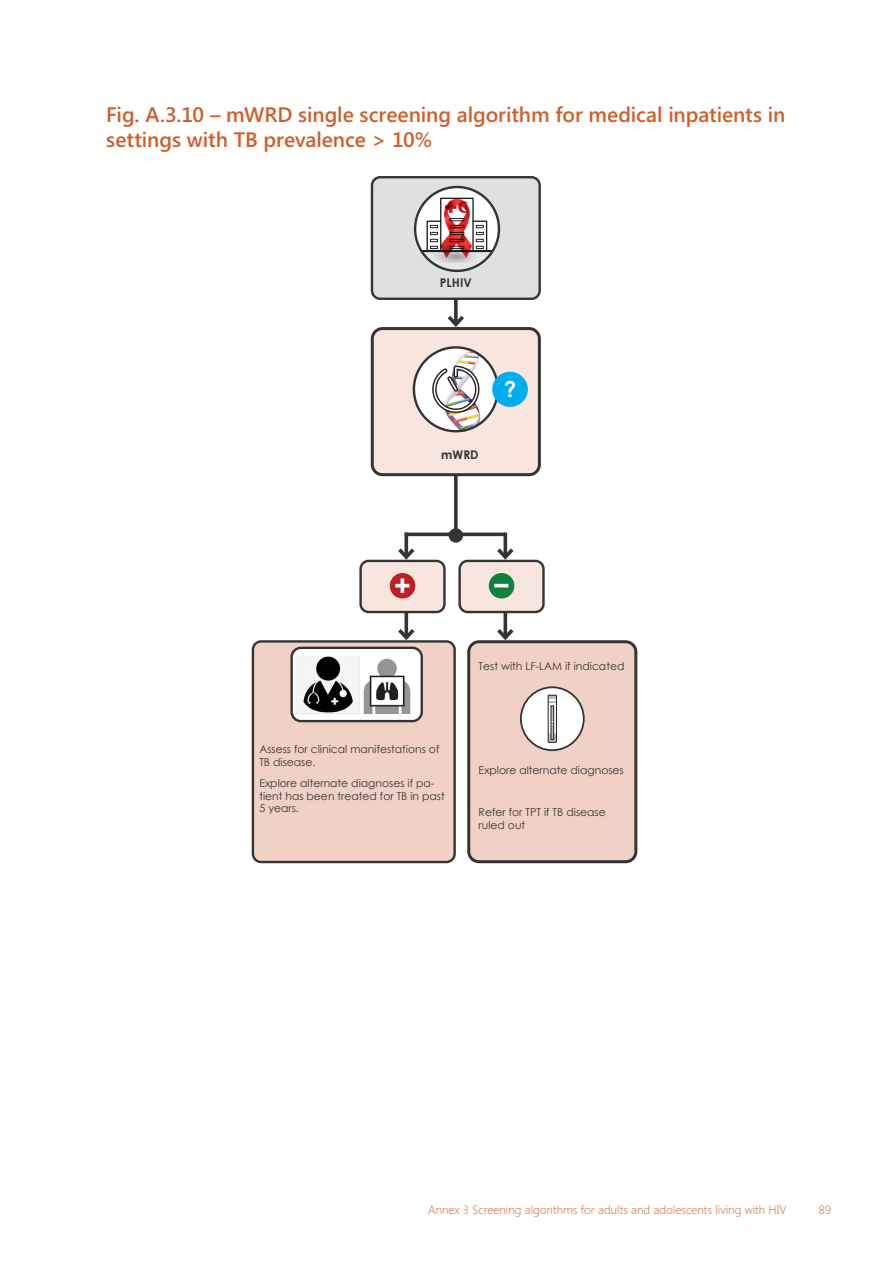
<style>
.page{position:relative;width:893px;height:1263px;background:#fff}
.page>*{position:absolute;margin:0;border:0;box-sizing:border-box;transform-origin:0 0}
.t1{font:700 21.6px "Century Gothic";color:#fff}
.t2{font:600 21px/25.2px "Segoe UI";letter-spacing:-.005em;color:#ce5f2b}
.t3{font:300 12px "Segoe UI";color:#ce5f2b}
.t4{font:700 12px "Century Gothic";color:#343433}
.t5{font:10.8px/12.9px "Century Gothic";color:#343433}
</style>
<div class="page">
<div style="left:372px;top:328px;width:167px;height:147px;background:#f7e5de;border-radius:10px"></div>
<div style="left:469px;top:642px;width:167px;height:220px;background:#f1d1c5;border-radius:10px"></div>
<div style="left:372px;top:177px;width:168px;height:122px;background:#e0e0e0;border-radius:8px"></div>
<div style="left:253px;top:642px;width:201px;height:219px;background:#f1d1c5;border-radius:8px"></div>
<div style="left:371px;top:327px;width:170px;height:149px;border:3px solid #343433;border-radius:10px"></div>
<svg style="left:454px;top:475px;width:4px;height:53px"></svg>
<div style="left:449px;top:528px;width:14px;height:15px;background:#343433;border-radius:50%"></div>
<svg style="left:462px;top:532px;width:42px;height:4px"></svg>
<hr style="left:504px;top:532px;width:3px;height:25px;background:#343433">
<svg style="left:493px;top:545px;width:24px;height:15px"></svg>
<svg style="left:408px;top:532px;width:42px;height:4px"></svg>
<svg style="left:404px;top:532px;width:4px;height:13px"></svg>
<svg style="left:394px;top:545px;width:24px;height:15px"></svg>
<hr style="left:504px;top:612px;width:3px;height:26px;background:#343433">
<svg style="left:497px;top:625px;width:17px;height:15px"></svg>
<svg style="left:404px;top:613px;width:4px;height:12px"></svg>
<svg style="left:398px;top:625px;width:17px;height:15px"></svg>
<div style="left:467px;top:640px;width:170px;height:223px;border:3px solid #343433;border-radius:10px"></div>
<div style="left:371px;top:176px;width:170px;height:124px;border:2px solid #343433;border-radius:8px"></div>
<svg style="left:454px;top:299px;width:4px;height:13px"></svg>
<svg style="left:444px;top:312px;width:24px;height:18px"></svg>
<div style="left:252px;top:640px;width:204px;height:223px;border:2px solid #343433;border-radius:8px"></div>
<div style="left:292px;top:648px;width:130px;height:73px;background:#fff;border-radius:9px"></div>
<img style="left:363px;top:658px;width:48px;height:55px">
<img style="left:295px;top:656px;width:65px;height:57px">
<div style="left:290px;top:647px;width:133px;height:75px;border:2px solid #343433;border-radius:9px"></div>
<div style="left:521px;top:687px;width:63px;height:63px;background:#fdfeff;border-radius:50%"></div>
<div style="left:520px;top:686px;width:65px;height:65px;border:2px solid #343433;border-radius:50%"></div>
<div style="left:361px;top:561px;width:83px;height:51px;background:#f7e5de;border-radius:8px"></div>
<div style="left:359px;top:560px;width:87px;height:53px;border:2px solid #343433;border-radius:8px"></div>
<div style="left:390px;top:573px;width:25px;height:25px;background:#bc2025;border-radius:50%"></div>
<div style="left:460px;top:561px;width:83px;height:51px;background:#f7e5de;border-radius:8px"></div>
<div style="left:458px;top:560px;width:87px;height:53px;border:2px solid #343433;border-radius:8px"></div>
<div style="left:489px;top:573px;width:25px;height:25px;background:#0d8240;border-radius:50%"></div>
<svg style="left:414px;top:187px;width:84px;height:84px"></svg>
<svg style="left:420px;top:252px;width:74px;height:19px"></svg>
<hr style="left:419px;top:250px;width:76px;height:2px;background:#221f1f">
<svg style="left:485px;top:199px;width:3px;height:51px"></svg>
<div style="left:414px;top:186px;width:86px;height:86px;border:2px solid #343433;border-radius:50%"></div>
<img style="left:426px;top:196px;width:59px;height:66px">
<svg style="left:547px;top:694px;width:10px;height:49px"></svg>
<div style="left:414px;top:347px;width:84px;height:84px;background:#fff;border-radius:50%"></div>
<img style="left:442px;top:346px;width:39px;height:86px">
<div style="left:413px;top:346px;width:86px;height:86px;border:2px solid #343433;border-radius:50%"></div>
<svg style="left:432px;top:365px;width:48px;height:49px"></svg>
<div style="left:492px;top:372px;width:36px;height:35px;background:#00aeef;border-radius:50%"></div>
<h2 class="t2" style="left:106px;top:101px;width:681px">Fig. A.3.10 – mWRD single screening algorithm for medical inpatients in settings with TB prevalence &gt; 10%</h2>
<p class="t4" style="left:440px;top:274px;width:33px">PLHIV</p>
<p class="t4" style="left:441px;top:446px;width:39px">mWRD</p>
<h1 class="t1" style="left:504px;top:373px;width:14px">?</h1>
<p class="t5" style="left:259px;top:742px;width:182px">Assess for clinical manifestations of<br>TB disease.</p>
<p class="t5" style="left:259px;top:776px;width:187px">Explore alternate diagnoses if pa&shy;tient has been treated for TB in past<br>5 years.</p>
<p class="t5" style="left:479px;top:659px;width:147px">Test with LF-LAM if indicated</p>
<p class="t5" style="left:479px;top:763px;width:147px">Explore alternate diagnoses</p>
<p class="t5" style="left:479px;top:805px;width:129px">Refer for TPT if TB disease ruled out</p>
<p class="t3" style="left:428px;top:1202px;width:360px">Annex 3 Screening algorithms for adults and adolescents living with HIV</p>
<p class="t3" style="left:819px;top:1202px;width:14px">89</p>
</div>
